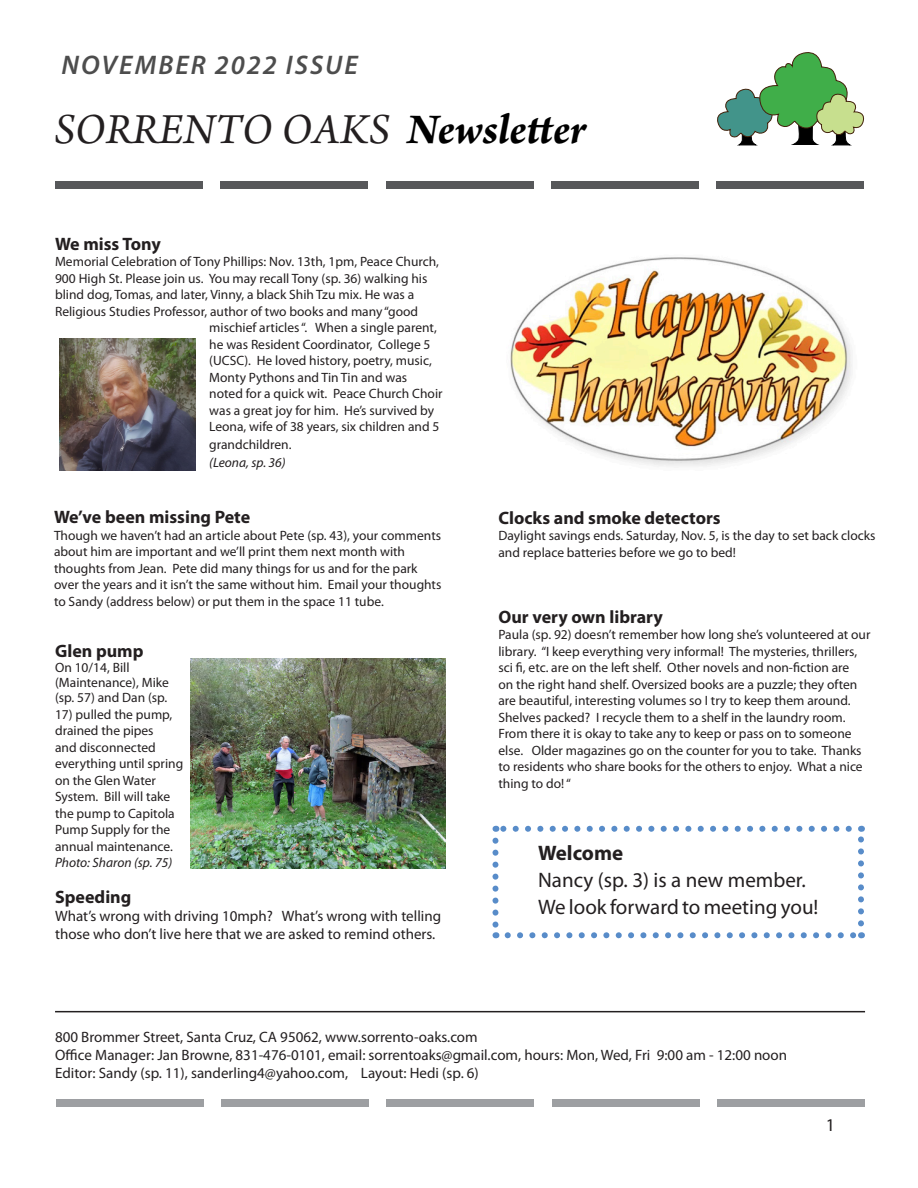
<style>
.page{position:relative;width:918px;height:1188px;background:#fff}
.page>*{position:absolute;margin:0;border:0;box-sizing:border-box;transform-origin:0 0}
.t1{font:italic 45px "Arno Pro";letter-spacing:.005em;color:#231f20}
.t2{font:italic 600 27px "Myriad Pro";letter-spacing:.075em;color:#4d4d4d}
.t3{font:21px "Myriad Pro";color:#231f20}
.t4{font:700 21px "Myriad Pro";color:#231f20}
.t5{font:700 18px "Myriad Pro";color:#231f20}
.t6{font:18px "Myriad Pro";color:#231f20}
.t7{font:15px/18px "Myriad Pro";color:#231f20}
.t8{font:13.5px/16.5px "Myriad Pro";color:#231f20}
.s1{font-weight:700;color:#000}
.s2{font-style:italic}
</style>
<div class="page">
<svg style="left:508px;top:932px;width:347px;height:6px"></svg>
<svg style="left:502px;top:826px;width:347px;height:6px"></svg>
<svg style="left:492px;top:841px;width:6px;height:97px"></svg>
<svg style="left:858px;top:826px;width:6px;height:97px"></svg>
<hr style="left:55px;top:1011px;width:810px;height:1px;background:#231f20">
<img style="left:59px;top:338px;width:137px;height:132px">
<img style="left:191px;top:659px;width:255px;height:209px">
<img style="left:510px;top:257px;width:342px;height:209px">
<div style="left:55px;top:181px;width:148px;height:8px;background:#57585a"></div>
<div style="left:386px;top:181px;width:148px;height:8px;background:#57585a"></div>
<div style="left:220px;top:181px;width:148px;height:8px;background:#57585a"></div>
<div style="left:551px;top:181px;width:148px;height:8px;background:#57585a"></div>
<div style="left:717px;top:181px;width:147px;height:8px;background:#57585a"></div>
<svg style="left:717px;top:52px;width:148px;height:93px"></svg>
<div style="left:56px;top:1099px;width:148px;height:8px;background:#9d9fa2"></div>
<div style="left:387px;top:1099px;width:147px;height:8px;background:#9d9fa2"></div>
<div style="left:221px;top:1099px;width:148px;height:8px;background:#9d9fa2"></div>
<div style="left:552px;top:1099px;width:148px;height:8px;background:#9d9fa2"></div>
<div style="left:717px;top:1099px;width:148px;height:8px;background:#9d9fa2"></div>
<p class="t2" style="left:62px;top:48px;width:298px">NOVEMBER 2022 ISSUE</p>
<p class="t1" style="left:54px;top:103px;width:533px">SORRENTO OAKS <span class="s1">Newsletter</span></p>
<p class="t5" style="left:55px;top:232px;width:107px">We miss Tony</p>
<p class="t8" style="left:55px;top:253px;width:386px">Memorial Celebration of Tony Phillips: Nov. 13th, 1pm, Peace Church,</p>
<p class="t8" style="left:55px;top:270px;width:374px">900 High St. Please join us. You may recall Tony (sp. 36) walking his</p>
<p class="t8" style="left:55px;top:286px;width:361px">blind dog, Tomas, and later, Vinny, a black Shih Tzu mix. He was a</p>
<p class="t8" style="left:55px;top:303px;width:365px">Religious Studies Professor, author of two books and many “good</p>
<p class="t8" style="left:209px;top:319px;width:229px">mischief articles “. When a single parent,</p>
<p class="t8" style="left:209px;top:336px;width:223px">he was Resident Coordinator, College 5</p>
<p class="t8" style="left:209px;top:352px;width:224px">(UCSC). He loved history, poetry, music,</p>
<p class="t8" style="left:209px;top:369px;width:199px">Monty Pythons and Tin Tin and was</p>
<p class="t8" style="left:209px;top:385px;width:235px">noted for a quick wit. Peace Church Choir</p>
<p class="t8" style="left:209px;top:402px;width:226px">was a great joy for him. He’s survived by</p>
<p class="t8" style="left:209px;top:418px;width:232px">Leona, wife of 38 years, six children and 5</p>
<p class="t8" style="left:209px;top:435px;width:84px;line-height:18px">grandchildren. <span class="s2">(Leona, sp. 36)</span></p>
<p class="t5" style="left:54px;top:505px;width:198px">We’ve been missing Pete</p>
<p class="t8" style="left:54px;top:527px;width:389px">Though we haven’t had an article about Pete (sp. 43), your comments about him are important and we’ll print them next month with thoughts from Jean. Pete did many things for us and for the park over the years and it isn’t the same without him. Email your thoughts to Sandy (address below) or put them in the space 11 tube.</p>
<p class="t5" style="left:55px;top:640px;width:90px">Glen pump</p>
<p class="t8" style="left:55px;top:660px;width:116px;line-height:15px">On 10/14, Bill (Maintenance), Mike (sp. 57) and Dan (sp.</p>
<p class="t8" style="left:55px;top:706px;width:130px">17) pulled the pump, drained the pipes<br>and disconnected everything until spring on the Glen Water<br>System. Bill will take the pump to Capitola<br>Pump Supply for the annual maintenance.<br><span class="s2">Photo: Sharon (sp. 75)</span></p>
<p class="t5" style="left:55px;top:885px;width:78px">Speeding</p>
<p class="t7" style="left:55px;top:907px;width:388px">What’s wrong with driving 10mph? What’s wrong with telling those who don’t live here that we are asked to remind others.</p>
<p class="t5" style="left:498px;top:506px;width:224px">Clocks and smoke detectors</p>
<p class="t8" style="left:498px;top:527px;width:379px">Daylight savings ends. Saturday, Nov. 5, is the day to set back clocks and replace batteries before we go to bed!</p>
<p class="t5" style="left:498px;top:605px;width:166px">Our very own library</p>
<p class="t8" style="left:498px;top:626px;width:373px">Paula (sp. 92) doesn’t remember how long she’s volunteered at our library. “I keep everything very informal! The mysteries, thrillers, sci fi, etc. are on the left shelf. Other novels and non-fiction are<br>on the right hand shelf. Oversized books are a puzzle; they often are beautiful, interesting volumes so I try to keep them around.<br>Shelves packed? I recycle them to a shelf in the laundry room.<br>From there it is okay to take any to keep or pass on to someone else. Older magazines go on the counter for you to take. Thanks to residents who share books for the others to enjoy. What a nice thing to do! “</p>
<p class="t4" style="left:538px;top:839px;width:87px">Welcome</p>
<p class="t3" style="left:538px;top:867px;width:269px">Nancy (sp. 3) is a new member.</p>
<p class="t3" style="left:538px;top:894px;width:282px">We look forward to meeting you!</p>
<p class="t7" style="left:55px;top:1027px;width:424px">800 Brommer Street, Santa Cruz, CA 95062, www.sorrento-oaks.com</p>
<p class="t7" style="left:55px;top:1045px;width:734px">Office Manager: Jan Browne, 831-476-0101, email: sorrentoaks@gmail.com, hours: Mon, Wed, Fri 9:00 am - 12:00 noon</p>
<p class="t7" style="left:55px;top:1063px;width:425px">Editor: Sandy (sp. 11), sanderling4@yahoo.com, Layout: Hedi (sp. 6)</p>
<p class="t6" style="left:826px;top:1114px;width:11px">1</p>
</div>
